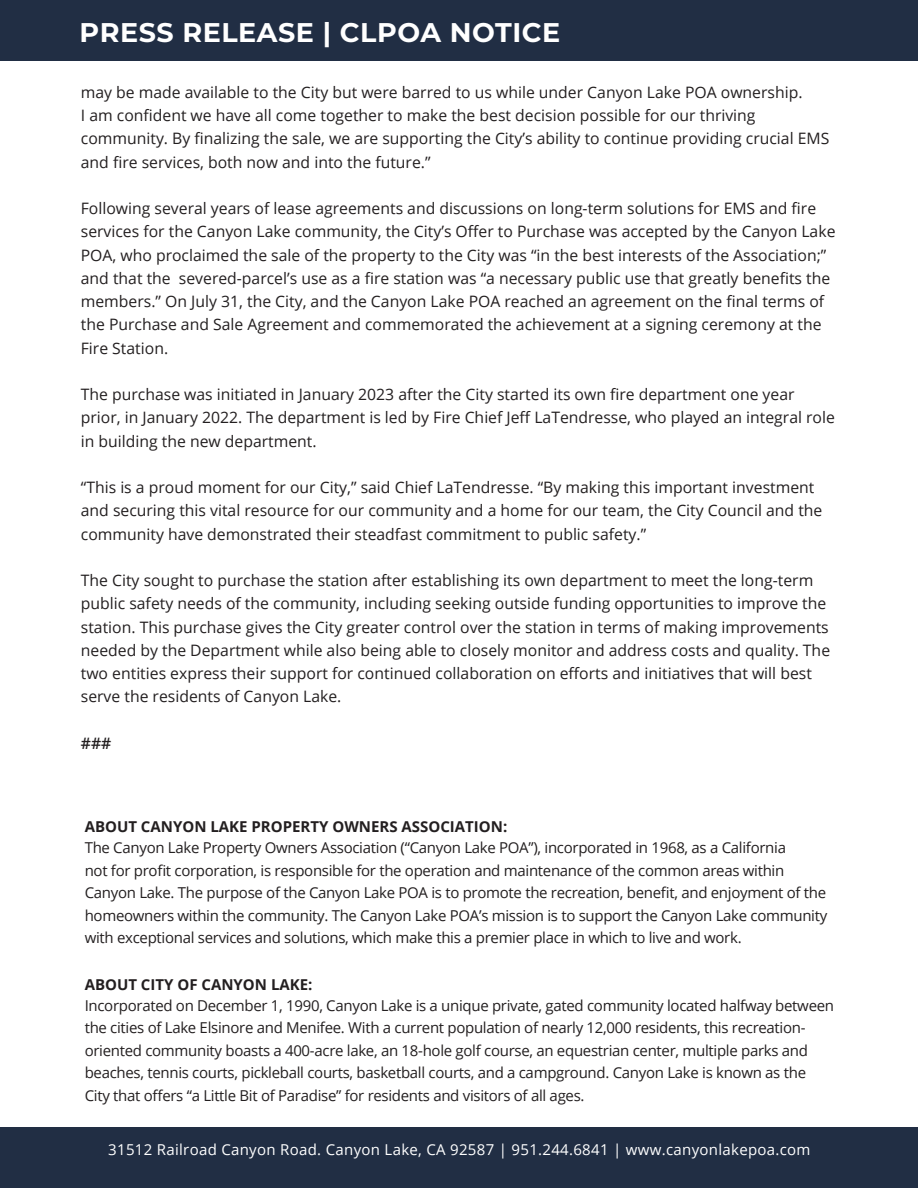
<style>
.page{position:relative;width:918px;height:1188px;background:#fff}
.page>*{position:absolute;margin:0;border:0;box-sizing:border-box;transform-origin:0 0}
.t1{font:700 27px "Montserrat";letter-spacing:.02em;color:#fff}
.t2{font:15.75px/23.2px "Open Sans";color:#231f20}
.t3{font:600 15.75px "Open Sans";color:#231f20}
.t4{font:15px/22.5px "Open Sans";letter-spacing:-.02em;color:#231f20}
.t5{font:15px "Open Sans";letter-spacing:.02em;color:#fff}
.t6{font:700 15px "Open Sans";color:#231f20}
</style>
<div class="page">
<div style="left:0;top:1127px;width:918px;height:61px;background:#212e44"></div>
<div style="left:0;top:0;width:918px;height:60px;background:#212e44"></div>
<p class="t1" style="left:80px;top:13px;width:482px">PRESS RELEASE | CLPOA NOTICE</p>
<p class="t2" style="left:81px;top:80px;width:750px">may be made available to the City but were barred to us while under Canyon Lake POA ownership.<br>I am confident we have all come together to make the best decision possible for our thriving community. By finalizing the sale, we are supporting the City’s ability to continue providing crucial EMS and fire services, both now and into the future.”</p>
<p class="t2" style="left:81px;top:197px;width:756px">Following several years of lease agreements and discussions on long-term solutions for EMS and fire services for the Canyon Lake community, the City’s Offer to Purchase was accepted by the Canyon Lake POA, who proclaimed the sale of the property to the City was “in the best interests of the Association;” and that the severed-parcel’s use as a fire station was “a necessary public use that greatly benefits the members.” On July 31, the City, and the Canyon Lake POA reached an agreement on the final terms of the Purchase and Sale Agreement and commemorated the achievement at a signing ceremony at the Fire Station.</p>
<p class="t2" style="left:81px;top:383px;width:756px">The purchase was initiated in January 2023 after the City started its own fire department one year prior, in January 2022. The department is led by Fire Chief Jeff LaTendresse, who played an integral role in building the new department.</p>
<p class="t2" style="left:81px;top:476px;width:743px">“This is a proud moment for our City,” said Chief LaTendresse. “By making this important investment and securing this vital resource for our community and a home for our team, the City Council and the community have demonstrated their steadfast commitment to public safety.”</p>
<p class="t2" style="left:81px;top:569px;width:751px">The City sought to purchase the station after establishing its own department to meet the long-term public safety needs of the community, including seeking outside funding opportunities to improve the station. This purchase gives the City greater control over the station in terms of making improvements needed by the Department while also being able to closely monitor and address costs and quality. The two entities express their support for continued collaboration on efforts and initiatives that will best serve the residents of Canyon Lake.</p>
<p class="t3" style="left:81px;top:732px;width:32px">###</p>
<p class="t6" style="left:85px;top:816px;width:424px">ABOUT CANYON LAKE PROPERTY OWNERS ASSOCIATION:</p>
<p class="t4" style="left:85px;top:836px;width:744px">The Canyon Lake Property Owners Association (“Canyon Lake POA”), incorporated in 1968, as a California<br>not for profit corporation, is responsible for the operation and maintenance of the common areas within Canyon Lake. The purpose of the Canyon Lake POA is to promote the recreation, benefit, and enjoyment of the homeowners within the community. The Canyon Lake POA’s mission is to support the Canyon Lake community with exceptional services and solutions, which make this a premier place in which to live and work.</p>
<p class="t6" style="left:85px;top:974px;width:229px">ABOUT CITY OF CANYON LAKE:</p>
<p class="t4" style="left:85px;top:994px;width:751px">Incorporated on December 1, 1990, Canyon Lake is a unique private, gated community located halfway between the cities of Lake Elsinore and Menifee. With a current population of nearly 12,000 residents, this recreation&shy;oriented community boasts a 400-acre lake, an 18-hole golf course, an equestrian center, multiple parks and beaches, tennis courts, pickleball courts, basketball courts, and a campground. Canyon Lake is known as the City that offers “a Little Bit of Paradise” for residents and visitors of all ages.</p>
<p class="t5" style="left:108px;top:1139px;width:704px">31512 Railroad Canyon Road. Canyon Lake, CA 92587 | 951.244.6841 | www.canyonlakepoa.com</p>
</div>
